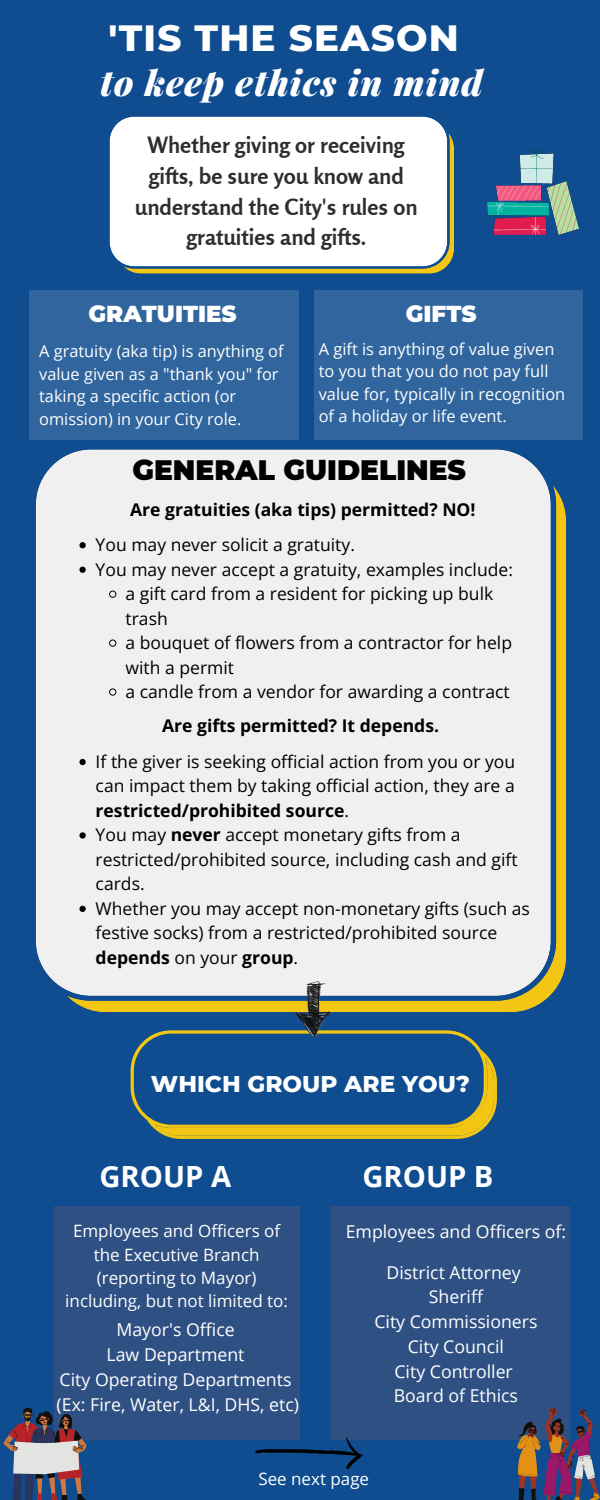
<style>
.page{position:relative;width:600px;height:1500px;background:#0f4d90}
.page>*{position:absolute;margin:0;border:0;box-sizing:border-box;transform-origin:0 0}
.t1{font:800 37.3px "Montserrat";letter-spacing:.03em;color:#fff}
.t2{font:italic 900 35.1px "Playfair Display";letter-spacing:.03em;color:#fff}
.t3{font:700 29.2px "Open Sans";color:#fff}
.t4{font:900 28.1px "Montserrat";color:#000}
.t5{font:800 23.2px "Montserrat";color:#fff}
.t6{font:900 23px "Montserrat";color:#fff}
.t7{font:700 22.4px/30.8px "Rosario";color:#2e2e30;text-align:center}
.t8{font:17.7px "Open Sans";color:#fff}
.t9{font:17.6px/24.5px "Open Sans";color:#000}
.t10{font:700 17.6px "Open Sans";color:#000}
.t11{font:17px/23.2px "Open Sans";color:#fff;text-align:center}
.t12{font:16.4px/22.5px "Open Sans";color:#fff}
.s1{font-weight:700}
</style>
<div class="page">
<svg style="left:109px;top:116px;width:345px;height:158px;background:#f2f4f0"></svg>
<svg style="left:36px;top:449px;width:530px;height:565px;background:#e8e9e5"></svg>
<svg style="left:131px;top:1030px;width:366px;height:109px"></svg>
<div style="left:29px;top:290px;width:270px;height:150px;background:#30659e"></div>
<div style="left:314px;top:290px;width:268px;height:150px;background:#30659e"></div>
<div style="left:330px;top:1207px;width:240px;height:233px;background:#2e5083"></div>
<div style="left:54px;top:1207px;width:246px;height:233px;background:#2e5083"></div>
<img style="left:488px;top:150px;width:91px;height:85px">
<img style="left:286px;top:970px;width:46px;height:74px">
<svg style="left:4px;top:1407px;width:83px;height:93px"></svg>
<svg style="left:517px;top:1407px;width:83px;height:93px"></svg>
<svg style="left:79px;top:542px;width:7px;height:6px"></svg>
<svg style="left:79px;top:567px;width:7px;height:6px"></svg>
<svg style="left:109px;top:590px;width:8px;height:8px"></svg>
<svg style="left:109px;top:639px;width:8px;height:8px"></svg>
<svg style="left:109px;top:688px;width:8px;height:8px"></svg>
<svg style="left:79px;top:759px;width:7px;height:6px"></svg>
<svg style="left:79px;top:832px;width:7px;height:7px"></svg>
<svg style="left:79px;top:906px;width:7px;height:6px"></svg>
<svg style="left:255px;top:1436px;width:108px;height:33px"></svg>
<p class="t1" style="left:109px;top:15px;width:352px">'TIS THE SEASON</p>
<p class="t2" style="left:100px;top:58px;width:384px">to keep ethics in mind</p>
<p class="t7" style="left:135px;top:129px;width:284px">Whether giving or receiving gifts, be sure you know and understand the City's rules on gratuities and gifts.</p>
<p class="t6" style="left:89px;top:299px;width:150px">GRATUITIES</p>
<p class="t12" style="left:39px;top:339px;width:246px">A gratuity (aka tip) is anything of value given as a "thank you" for taking a specific action (or omission) in your City role.</p>
<p class="t6" style="left:406px;top:299px;width:72px">GIFTS</p>
<p class="t12" style="left:319px;top:337px;width:248px">A gift is anything of value given to you that you do not pay full value for, typically in recognition of a holiday or life event.</p>
<p class="t4" style="left:133px;top:453px;width:335px">GENERAL GUIDELINES</p>
<p class="t10" style="left:130px;top:497px;width:347px">Are gratuities (aka tips) permitted? NO!</p>
<p class="t9" style="left:96px;top:532px;width:261px">You may never solicit a gratuity.</p>
<p class="t9" style="left:96px;top:557px;width:419px">You may never accept a gratuity, examples include:</p>
<p class="t9" style="left:125px;top:581px;width:369px">a gift card from a resident for picking up bulk trash</p>
<p class="t9" style="left:125px;top:630px;width:388px">a bouquet of flowers from a contractor for help with a permit</p>
<p class="t9" style="left:125px;top:679px;width:386px">a candle from a vendor for awarding a contract</p>
<p class="t10" style="left:162px;top:713px;width:278px">Are gifts permitted? It depends.</p>
<p class="t9" style="left:96px;top:749px;width:421px;text-align:justify">If the giver is seeking official action from you or you can impact them by taking official action, they are a <span class="s1">restricted/prohibited source</span>.</p>
<p class="t9" style="left:96px;top:822px;width:423px">You may <span class="s1">never</span> accept monetary gifts from a restricted/prohibited source, including cash and gift cards.</p>
<p class="t9" style="left:96px;top:896px;width:436px">Whether you may accept non-monetary gifts (such as festive socks) from a restricted/prohibited source <span class="s1">depends</span> on your <span class="s1">group</span>.</p>
<p class="t5" style="left:151px;top:1070px;width:320px">WHICH GROUP ARE YOU?</p>
<p class="t3" style="left:100px;top:1156px;width:133px">GROUP A</p>
<p class="t11" style="left:65px;top:1219px;width:224px">Employees and Officers of the Executive Branch (reporting to Mayor) including, but not limited to:</p>
<p class="t8" style="left:116px;top:1317px;width:120px">Mayor's Office</p>
<p class="t8" style="left:107px;top:1342px;width:139px">Law Department</p>
<p class="t8" style="left:60px;top:1367px;width:233px">City Operating Departments</p>
<p class="t8" style="left:57px;top:1392px;width:244px">(Ex: Fire, Water, L&amp;I, DHS, etc)</p>
<p class="t3" style="left:362px;top:1156px;width:133px">GROUP B</p>
<p class="t8" style="left:346px;top:1219px;width:222px">Employees and Officers of:</p>
<p class="t8" style="left:386px;top:1260px;width:136px">District Attorney</p>
<p class="t8" style="left:374px;top:1309px;width:165px">City Commissioners</p>
<p class="t8" style="left:408px;top:1334px;width:98px">City Council</p>
<p class="t8" style="left:394px;top:1359px;width:120px">City Controller</p>
<p class="t8" style="left:429px;top:1284px;width:56px">Sheriff</p>
<p class="t8" style="left:394px;top:1383px;width:126px">Board of Ethics</p>
<p class="t11" style="left:258px;top:1467px;width:112px">See next page</p>
</div>
